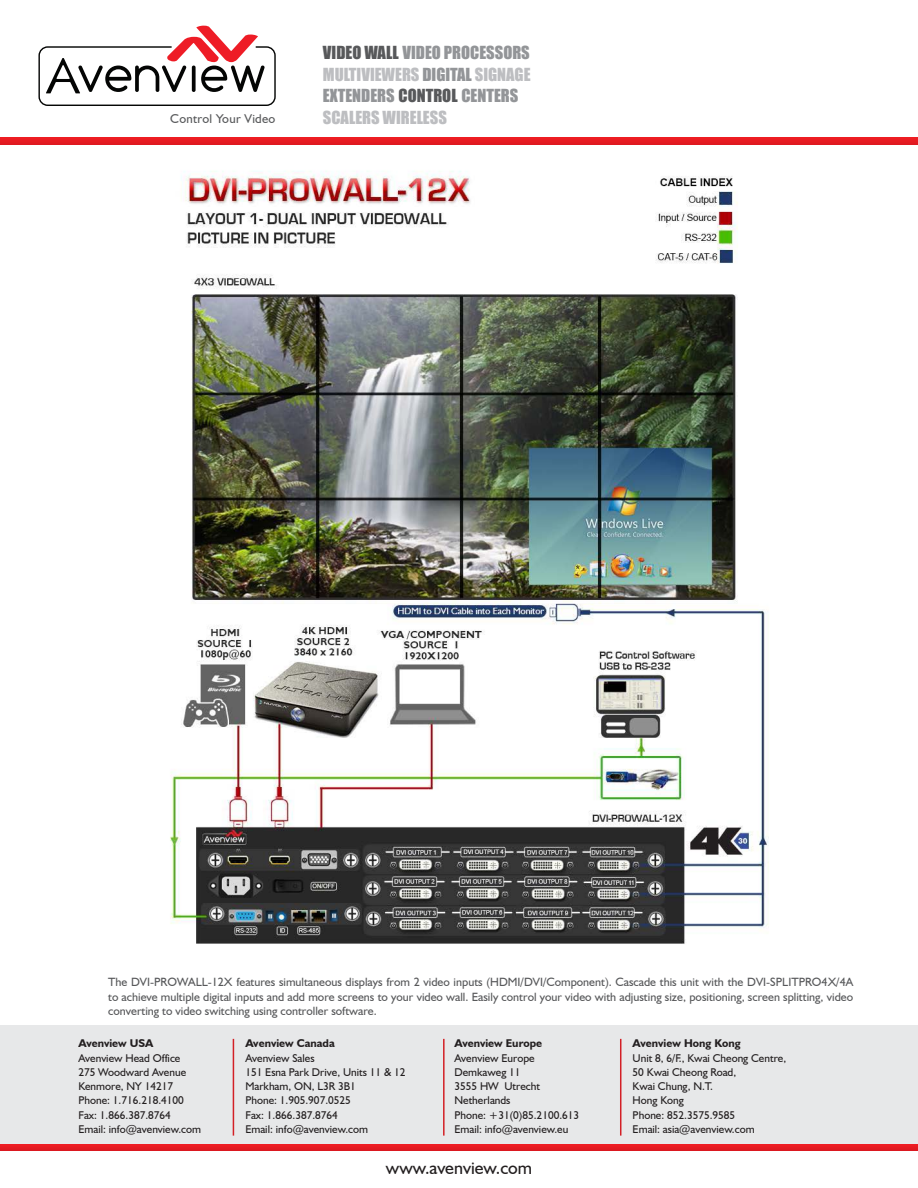
<style>
.page{position:relative;width:918px;height:1188px;background:#fff}
.page>*{position:absolute;margin:0;border:0;box-sizing:border-box;transform-origin:0 0}
.t1{font:18px "Humanist 521 BT";color:#231f20}
.t2{font:16.5px/21.5px "Impact";color:#939598}
.t3{font:12.75px "Humanist 521 BT";letter-spacing:.02em;color:#58595b}
.t4{font:12px/14.4px "Humanist 521 BT";color:#57585a;text-align:justify}
.t5{font:11.25px/14.2px "Humanist 521 BT";color:#231f20}
.t6{font:700 11.25px "Humanist 521 BT";color:#231f20}
.s1{color:#58595b}
.s2{color:#bdbec1}
</style>
<div class="page">
<div style="left:0;top:1025px;width:918px;height:121px;background:#e7e8e9"></div>
<div style="left:0;top:1145px;width:918px;height:6px;background:#e41a21"></div>
<div style="left:0;top:138px;width:918px;height:6px;background:#e71b21"></div>
<hr style="left:233px;top:1039px;width:1px;height:97px;background:#d32026">
<hr style="left:443px;top:1039px;width:2px;height:97px;background:#d32026">
<hr style="left:620px;top:1039px;width:1px;height:97px;background:#d32026">
<svg style="left:38px;top:26px;width:238px;height:80px"></svg>
<img style="left:170px;top:171px;width:599px;height:773px">
<p class="t3" style="left:170px;top:111px;width:107px">Control Your Video</p>
<h2 class="t2" style="left:323px;top:42px;width:209px"><span class="s1">VIDEO WALL</span> VIDEO PROCESSORS<br><span class="s2">MULTIVIEWERS</span> DIGITAL <span class="s2">SIGNAGE<br></span>EXTENDERS <span class="s1">CONTROL</span> CENTERS<br><span class="s2">SCALERS WIRELESS</span></h2>
<p class="t4" style="left:108px;top:975px;width:747px">The DVI-PROWALL-12X features simultaneous displays from 2 video inputs (HDMI/DVI/Component). Cascade this unit with the DVI-SPLITPRO4X/4A to achieve multiple digital inputs and add more screens to your video wall. Easily control your video with adjusting size, positioning, screen splitting, video converting to video switching using controller software.</p>
<p class="t6" style="left:78px;top:1037px;width:76px">Avenview USA</p>
<p class="t5" style="left:78px;top:1050px;width:124px">Avenview Head Office<br>275 Woodward Avenue<br>Kenmore, NY 14217<br>Phone: 1.716.218.4100<br>Fax: 1.866.387.8764<br>Email: info@avenview.com</p>
<p class="t6" style="left:245px;top:1037px;width:91px">Avenview Canada</p>
<p class="t5" style="left:245px;top:1050px;width:162px">Avenview Sales<br>151 Esna Park Drive, Units 11 &amp; 12<br>Markham, ON, L3R 3B1<br>Phone: 1.905.907.0525<br>Fax: 1.866.387.8764<br>Email: info@avenview.com</p>
<p class="t6" style="left:454px;top:1037px;width:89px">Avenview Europe</p>
<p class="t5" style="left:454px;top:1050px;width:126px">Avenview Europe<br>Demkaweg 11<br>3555 HW Utrecht<br>Netherlands<br>Phone: +31(0)85.2100.613<br>Email: info@avenview.eu</p>
<h1 class="t1" style="left:386px;top:1157px;width:148px">www.avenview.com</h1>
<p class="t6" style="left:633px;top:1037px;width:109px">Avenview Hong Kong</p>
<p class="t5" style="left:633px;top:1050px;width:155px">Unit 8, 6/F., Kwai Cheong Centre,<br>50 Kwai Cheong Road,<br>Kwai Chung, N.T.<br>Hong Kong<br>Phone: 852.3575.9585<br>Email: asia@avenview.com</p>
</div>
